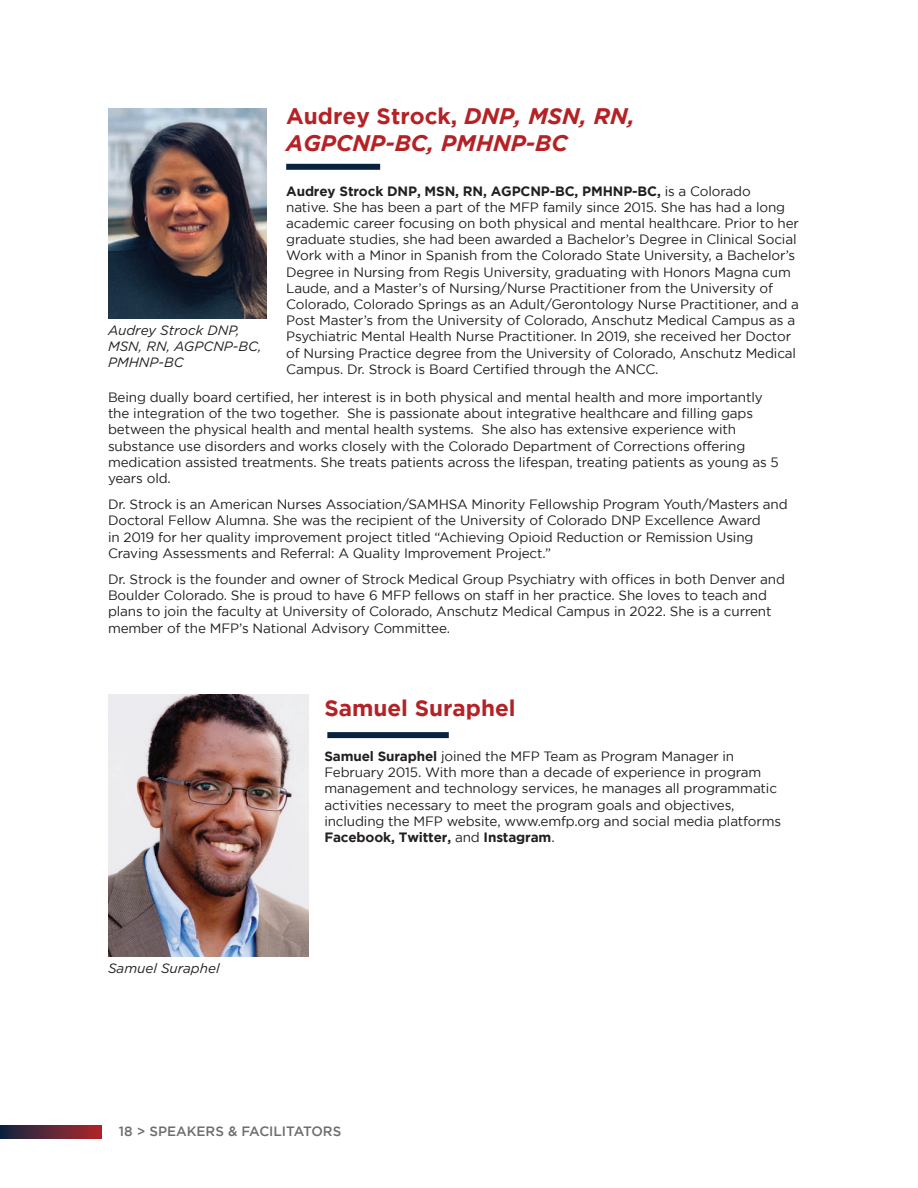
<style>
.page{position:relative;width:918px;height:1188px;background:#fff}
.page>*{position:absolute;margin:0;border:0;box-sizing:border-box;transform-origin:0 0}
.t1{font:italic 700 22.5px/27px "Gotham";color:#b52226}
.t2{font:700 22.5px "Gotham";color:#b52226}
.t3{font:13.5px/16.2px "Gotham";letter-spacing:-.01em;color:#231f20}
.t4{font:italic 13.5px/16.2px "Gotham";color:#231f20}
.t5{font:500 13.5px "Gotham";color:#6c6d70}
.s1{font-style:normal}
.s2{font-weight:700}
</style>
<div class="page">
<svg style="left:0;top:1125px;width:102px;height:13px"></svg>
<div style="left:286px;top:164px;width:94px;height:6px;background:#09223f"></div>
<img style="left:108px;top:108px;width:159px;height:211px">
<img style="left:108px;top:695px;width:200px;height:261px">
<div style="left:327px;top:732px;width:122px;height:6px;background:#09223f"></div>
<p class="t1" style="left:286px;top:103px;width:350px"><span class="s1">Audrey Strock,</span> DNP, MSN, RN,<br>AGPCNP-BC, PMHNP-BC</p>
<p class="t3" style="left:286px;top:183px;width:514px"><span class="s2">Audrey Strock DNP, MSN, RN, AGPCNP-BC, PMHNP-BC,</span> is a Colorado<br>native. She has been a part of the MFP family since 2015. She has had a long academic career focusing on both physical and mental healthcare. Prior to her graduate studies, she had been awarded a Bachelor’s Degree in Clinical Social Work with a Minor in Spanish from the Colorado State University, a Bachelor’s Degree in Nursing from Regis University, graduating with Honors Magna cum Laude, and a Master’s of Nursing/Nurse Practitioner from the University of Colorado, Colorado Springs as an Adult/Gerontology Nurse Practitioner, and a Post Master’s from the University of Colorado, Anschutz Medical Campus as a Psychiatric Mental Health Nurse Practitioner. In 2019, she received her Doctor of Nursing Practice degree from the University of Colorado, Anschutz Medical Campus. Dr. Strock is Board Certified through the ANCC.</p>
<p class="t4" style="left:108px;top:322px;width:155px">Audrey Strock DNP,<br>MSN, RN, AGPCNP-BC,<br>PMHNP-BC</p>
<p class="t3" style="left:108px;top:389px;width:672px">Being dually board certified, her interest is in both physical and mental health and more importantly the integration of the two together. She is passionate about integrative healthcare and filling gaps between the physical health and mental health systems. She also has extensive experience with substance use disorders and works closely with the Colorado Department of Corrections offering medication assisted treatments. She treats patients across the lifespan, treating patients as young as 5 years old.</p>
<p class="t3" style="left:108px;top:496px;width:681px">Dr. Strock is an American Nurses Association/SAMHSA Minority Fellowship Program Youth/Masters and Doctoral Fellow Alumna. She was the recipient of the University of Colorado DNP Excellence Award<br>in 2019 for her quality improvement project titled “Achieving Opioid Reduction or Remission Using Craving Assessments and Referral: A Quality Improvement Project.”</p>
<p class="t3" style="left:108px;top:571px;width:679px">Dr. Strock is the founder and owner of Strock Medical Group Psychiatry with offices in both Denver and Boulder Colorado. She is proud to have 6 MFP fellows on staff in her practice. She loves to teach and plans to join the faculty at University of Colorado, Anschutz Medical Campus in 2022. She is a current member of the MFP’s National Advisory Committee.</p>
<p class="t2" style="left:324px;top:695px;width:193px">Samuel Suraphel</p>
<p class="t4" style="left:108px;top:960px;width:113px">Samuel Suraphel</p>
<p class="t3" style="left:324px;top:748px;width:458px"><span class="s2">Samuel Suraphel</span> joined the MFP Team as Program Manager in February 2015. With more than a decade of experience in program management and technology services, he manages all programmatic activities necessary to meet the program goals and objectives, including the MFP website, www.emfp.org and social media platforms <span class="s2">Facebook, Twitter,</span> and <span class="s2">Instagram</span>.</p>
<p class="t5" style="left:119px;top:1124px;width:224px">18 &gt; SPEAKERS &amp; FACILITATORS</p>
</div>
